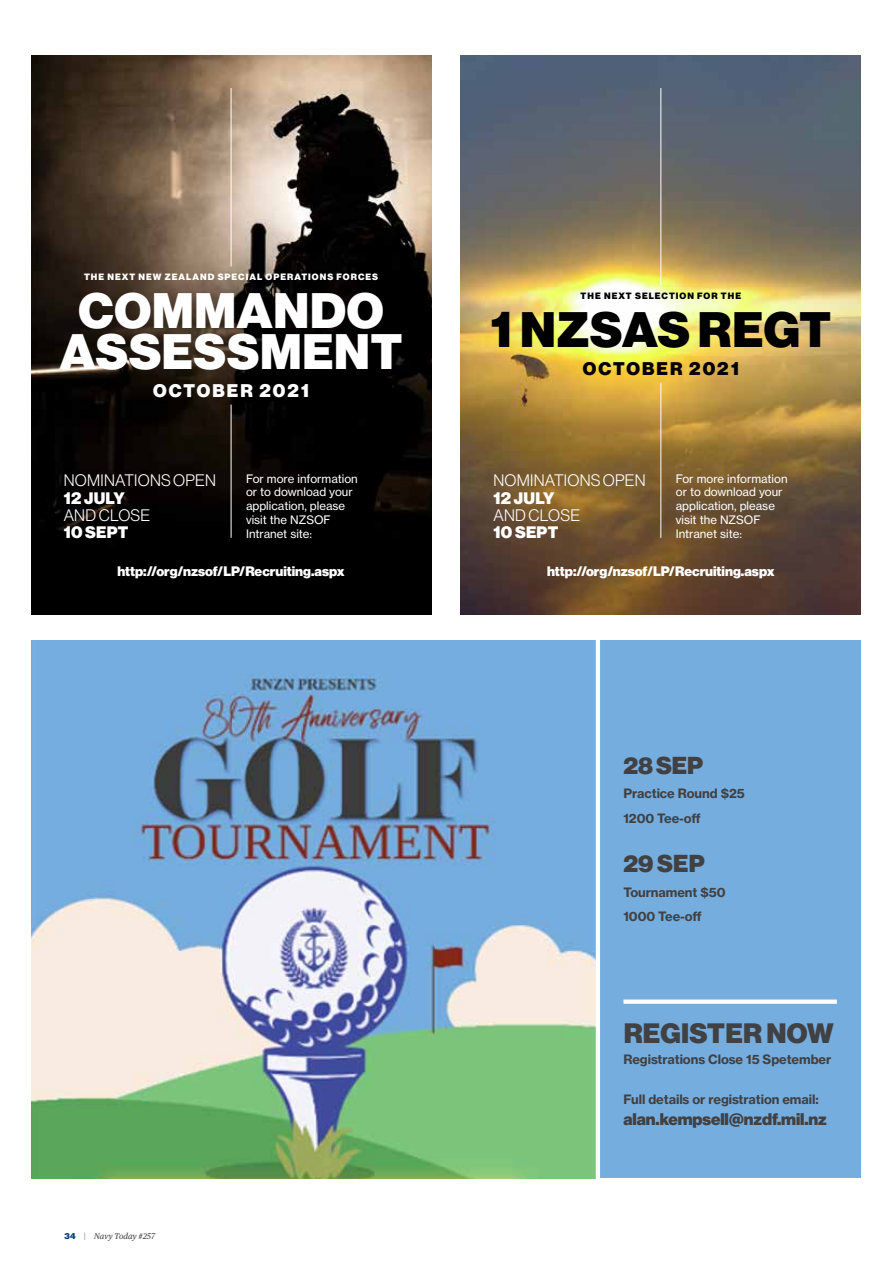
<style>
.page{position:relative;width:893px;height:1263px;background:#fff}
.page>*{position:absolute;margin:0;border:0;box-sizing:border-box;transform-origin:0 0}
.t1{font:900 48.75px/41.1px "Haas Grot Disp 95";letter-spacing:.015em;color:#fff;text-align:center}
.t2{font:900 48.75px "Haas Grot Disp 95";letter-spacing:.005em;color:#000}
.t3{font:900 27.45px "Haas Grot Disp 95";letter-spacing:.01em;color:#414042}
.t4{font:900 24px "Haas Grot Disp 95";letter-spacing:.005em;color:#414042}
.t5{font:900 18px "Haas Grot Disp 95";letter-spacing:.115em;color:#fff}
.t6{font:900 18px "Haas Grot Disp 95";letter-spacing:.115em;color:#000}
.t7{font:900 16.5px "Haas Grot Disp 95";letter-spacing:-.005em;color:#414042}
.t8{font:300 16.35px "Haas Grot Disp 45";letter-spacing:.015em;color:#fff}
.t9{font:900 16.35px "Haas Grot Disp 95";letter-spacing:.015em;color:#fff}
.t10{font:900 13.5px "Haas Grot Disp 95";color:#fff}
.t11{font:700 12.75px/24.3px "Haas Grot Text 75";letter-spacing:-.005em;color:#414042}
.t12{font:11.55px/13.8px "Haas Grot Text 55 Roman";color:#fff}
.t13{font:900 9px "Haas Grot Disp 95";letter-spacing:.115em;color:#fff}
.t14{font:900 9px "Haas Grot Disp 95";letter-spacing:.115em;color:#000}
.t15{font:italic 8.25px "Publico Text";color:#414042}
.s1{font-family:"Haas Grot Disp 95";font-weight:900;font-style:normal;color:#003e7e}
.s2{font-family:"Haas Grot Text 55 Roman";font-style:normal;color:#939598}
</style>
<div class="page">
<div style="left:599px;top:641px;width:262px;height:537px;background:#75adde"></div>
<img style="left:31px;top:641px;width:565px;height:537px">
<img style="left:31px;top:56px;width:400px;height:558px">
<hr style="left:231px;top:88px;width:1px;height:178px;background:#fff">
<hr style="left:231px;top:405px;width:1px;height:133px;background:#fff">
<img style="left:461px;top:56px;width:400px;height:558px">
<hr style="left:660px;top:88px;width:1px;height:197px;background:#fff">
<hr style="left:660px;top:383px;width:1px;height:155px;background:#fff">
<div style="left:623px;top:999px;width:214px;height:5px;background:#fff"></div>
<hr style="left:596px;top:635px;width:4px;height:558px;background:#fff">
<p class="t13" style="left:84px;top:272px;width:296px">THE NEXT NEW ZEALAND SPECIAL OPERATIONS FORCES</p>
<h1 class="t1" style="left:60px;top:291px;width:344px">COMMANDO<br>ASSESSMENT</h1>
<h3 class="t5" style="left:153px;top:380px;width:158px">OCTOBER 2021</h3>
<p class="t12" style="left:246px;top:471px;width:113px">For more information or to download your application, please visit the NZSOF<br>Intranet site:</p>
<p class="t10" style="left:117px;top:563px;width:229px">http://org/nzsof/LP/Recruiting.aspx</p>
<h3 class="t8" style="left:64px;top:471px;width:154px">NOMINATIONS OPEN</h3>
<h3 class="t9" style="left:64px;top:488px;width:63px">12 JULY</h3>
<h3 class="t8" style="left:64px;top:506px;width:88px">AND CLOSE</h3>
<h3 class="t9" style="left:64px;top:523px;width:66px">10 SEPT</h3>
<p class="t15" style="left:65px;top:1230px;width:92px"><span class="s1">34</span> <span class="s2">|</span> Navy Today #257</p>
<p class="t14" style="left:581px;top:291px;width:162px">THE NEXT SELECTION FOR THE</p>
<h1 class="t2" style="left:491px;top:302px;width:342px">1 NZSAS REGT</h1>
<h3 class="t6" style="left:583px;top:358px;width:158px">OCTOBER 2021</h3>
<p class="t12" style="left:676px;top:471px;width:113px">For more information or to download your application, please visit the NZSOF<br>Intranet site:</p>
<p class="t10" style="left:547px;top:563px;width:229px">http://org/nzsof/LP/Recruiting.aspx</p>
<h3 class="t8" style="left:493px;top:471px;width:154px">NOMINATIONS OPEN</h3>
<h3 class="t9" style="left:493px;top:488px;width:63px">12 JULY</h3>
<h3 class="t8" style="left:493px;top:506px;width:88px">AND CLOSE</h3>
<h3 class="t9" style="left:493px;top:523px;width:66px">10 SEPT</h3>
<h3 class="t4" style="left:623px;top:752px;width:81px">28 SEP</h3>
<p class="t11" style="left:623px;top:781px;width:123px">Practice Round $25<br>1200 Tee-off</p>
<h3 class="t4" style="left:623px;top:850px;width:83px">29 SEP</h3>
<p class="t11" style="left:623px;top:880px;width:104px">Tournament $50<br>1000 Tee-off</p>
<h2 class="t3" style="left:624px;top:1017px;width:211px">REGISTER NOW</h2>
<p class="t11" style="left:623px;top:1047px;width:209px">Registrations Close 15 Spetember</p>
<p class="t11" style="left:623px;top:1087px;width:197px">Full details or registration email:</p>
<h3 class="t7" style="left:623px;top:1110px;width:205px">alan.kempsell@nzdf.mil.nz</h3>
</div>
